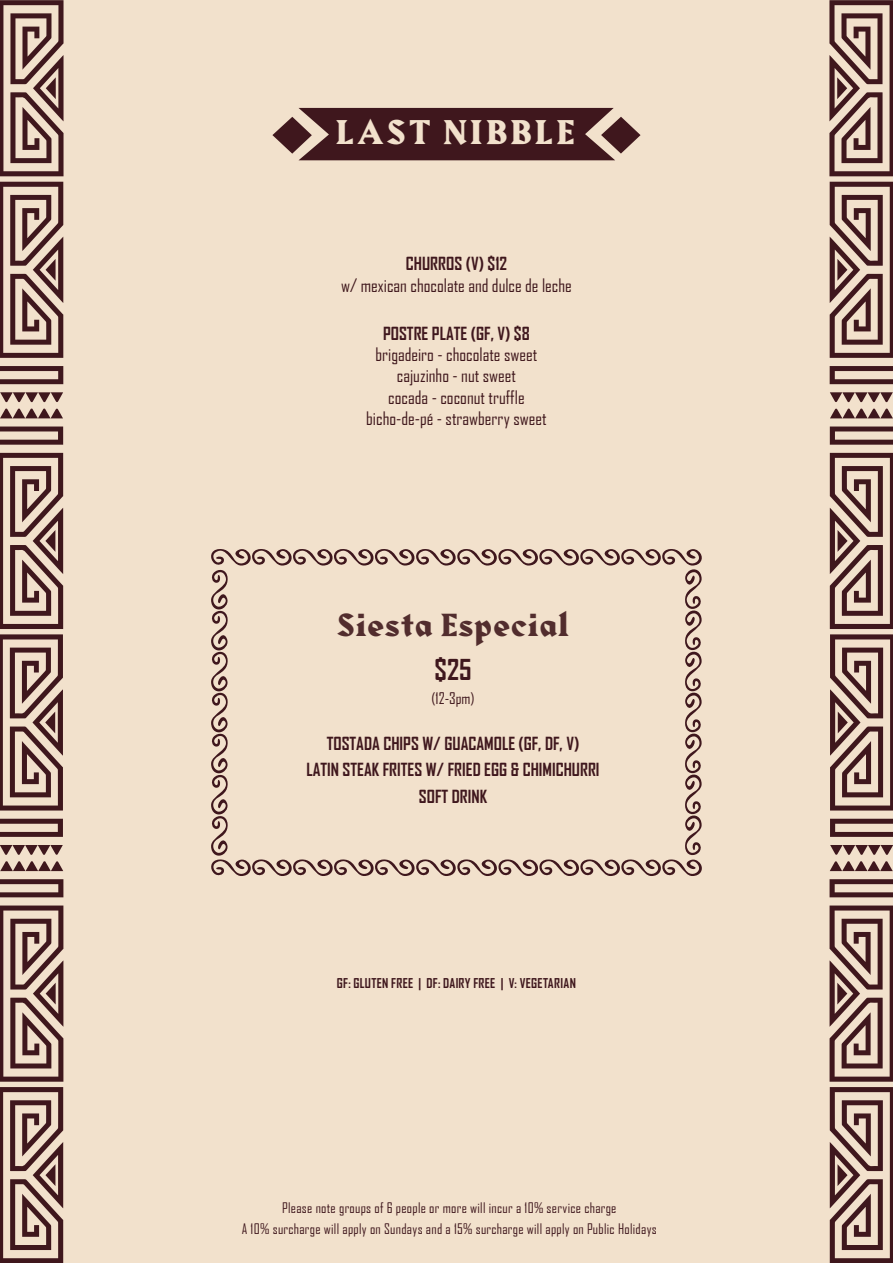
<style>
.page{position:relative;width:893px;height:1263px;background:#f2e1cc}
.page>*{position:absolute;margin:0;border:0;box-sizing:border-box;transform-origin:0 0}
.t1{font:700 30px "Harbour";letter-spacing:.08em;color:#f2e1cc}
.t2{font:700 27.9px "Harbour";color:#522d2e}
.t3{font:700 27.6px "Agency FB";color:#3f171d}
.t4{font:17.85px/21.3px "Agency FB";color:#3f171c;text-align:center}
.t5{font:700 17.4px/26.5px "Agency FB";color:#3f171d;text-align:center}
.t6{font:15.3px "Agency FB";color:#3f171d}
.t7{font:13.95px/20.9px "Agency FB";letter-spacing:.02em;color:#3f171d;text-align:center}
.t8{font:700 13.05px "Agency FB";letter-spacing:.025em;color:#3f171d}
</style>
<div class="page">
<svg style="left:0;top:0;width:64px;height:176px"></svg>
<svg style="left:0;top:182px;width:63px;height:220px"></svg>
<svg style="left:0;top:408px;width:63px;height:447px"></svg>
<svg style="left:0;top:861px;width:63px;height:402px"></svg>
<svg style="left:829px;top:0;width:64px;height:176px"></svg>
<svg style="left:830px;top:182px;width:63px;height:220px"></svg>
<svg style="left:830px;top:408px;width:63px;height:447px"></svg>
<svg style="left:829px;top:861px;width:64px;height:402px"></svg>
<svg style="left:211px;top:549px;width:491px;height:327px"></svg>
<svg style="left:272px;top:108px;width:368px;height:52px;background:#593436"></svg>
<h1 class="t1" style="left:336px;top:112px;width:241px">LAST NIBBLE</h1>
<p class="t5" style="left:406px;top:250px;width:103px">CHURROS (V) $12</p>
<p class="t4" style="left:341px;top:275px;width:232px">w/ mexican chocolate and dulce de leche</p>
<p class="t5" style="left:383px;top:319px;width:148px">POSTRE PLATE (GF, V) $8</p>
<p class="t4" style="left:366px;top:344px;width:182px">brigadeiro - chocolate sweet cajuzinho - nut sweet<br>cocada - coconut truffle bicho-de-pé - strawberry sweet</p>
<h2 class="t2" style="left:337px;top:606px;width:234px">Siesta Especial</h2>
<h3 class="t3" style="left:434px;top:652px;width:39px">$25</h3>
<p class="t6" style="left:431px;top:689px;width:44px">(12-3pm)</p>
<p class="t5" style="left:306px;top:730px;width:295px">TOSTADA CHIPS W/ GUACAMOLE (GF, DF, V)<br>LATIN STEAK FRITES W/ FRIED EGG &amp; CHIMICHURRI<br>SOFT DRINK</p>
<p class="t8" style="left:337px;top:975px;width:241px">GF: GLUTEN FREE | DF: DAIRY FREE | V: VEGETARIAN</p>
<p class="t7" style="left:242px;top:1198px;width:417px">Please note groups of 6 people or more will incur a 10% service charge<br>A 10% surcharge will apply on Sundays and a 15% surcharge will apply on Public Holidays</p>
</div>
